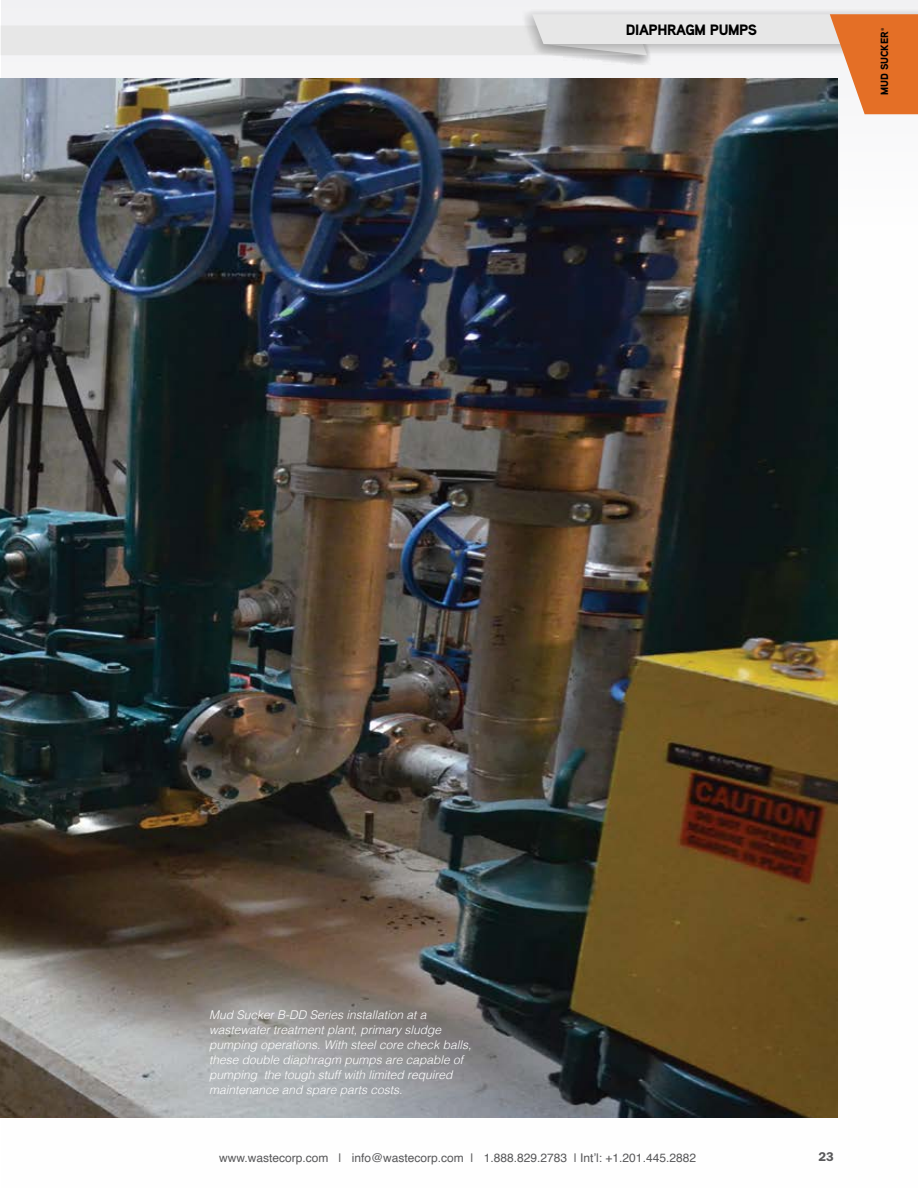
<style>
.page{position:relative;width:918px;height:1188px;background:#fff}
.page>*{position:absolute;margin:0;border:0;box-sizing:border-box;transform-origin:0 0}
.t1{font:900 15px "Aaux Pro";letter-spacing:-.025em;color:#000}
.t2{font:600 12.75px "ITC Franklin Gothic Std";color:#58585a}
.t3{font:italic 300 12px/15px "Helvetica";color:#fff}
.t4{font:12px "Helvetica";color:#58585a}
.t5{font:900 10.5px "Aaux Pro";color:#000}
.s1{font-family:"Minion Pro";font-weight:400}
</style>
<div class="page">
<div style="left:522px;top:9px;width:396px;height:46px;background:#e5e5e7"></div>
<svg style="left:1px;top:14px;width:917px;height:100px"></svg>
<img style="left:0;top:79px;width:838px;height:1039px">
<p class="t1" style="left:626px;top:20px;width:133px">DIAPHRAGM PUMPS</p>
<p class="t5" style="left:878px;top:95px;width:69px;rotate:-90deg">MUD SUCKER<span class="s1">®</span></p>
<p class="t3" style="left:209px;top:1006px;width:219px">Mud Sucker B-DD Series installation at a</p>
<p class="t3" style="left:209px;top:1021px;width:234px">wastewater treatment plant, primary sludge</p>
<p class="t3" style="left:209px;top:1036px;width:264px">pumping operations. With steel core check balls, these double diaphragm pumps are capable of pumping the tough stuff with limited required</p>
<p class="t3" style="left:209px;top:1081px;width:195px">maintenance and spare parts costs.</p>
<p class="t4" style="left:219px;top:1148px;width:478px">www.wastecorp.com | info@wastecorp.com | 1.888.829.2783 | Int’l: +1.201.445.2882</p>
<p class="t2" style="left:819px;top:1149px;width:17px">23</p>
</div>
